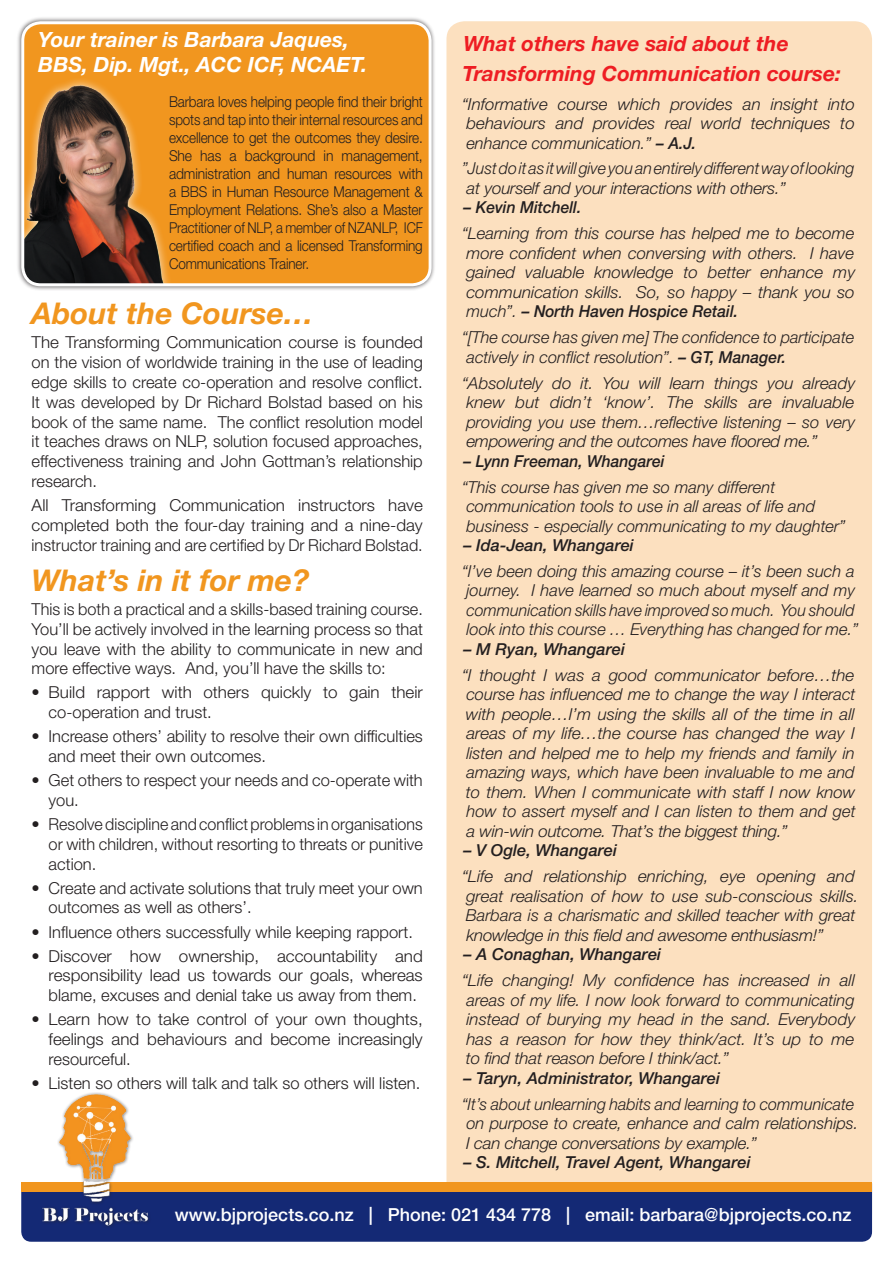
<style>
.page{position:relative;width:893px;height:1263px;background:#fff}
.page>*{position:absolute;margin:0;border:0;box-sizing:border-box;transform-origin:0 0}
.t1{font:italic 700 30px "Helvetica Neue LT Std";color:#f1961f}
.t2{font:italic 700 21px/30px "Helvetica Neue LT Std";color:#ee1d23}
.t3{font:italic 700 21px/25.2px "Helvetica Neue LT Std";color:#fff}
.t4{font:500 18px "Helvetica Neue LT Std";color:#fff}
.t5{font:italic 300 16.5px/19.5px "Helvetica Neue LT Std";color:#231f20}
.t6{font:300 16.5px/19.8px "Helvetica Neue LT Std";color:#231f20;text-align:justify}
.t7{font:italic 500 16.5px "Helvetica Neue LT Std";color:#231f20}
.t8{font:italic 500 16.5px "Helvetica Neue LT Std";color:#231f20;scale:.95 1}
.t9{font:300 15px/18px "Helvetica Neue LT Std";letter-spacing:-.01em;color:#231f20;text-align:justify;scale:.9 1}
.s1{font-weight:500}
</style>
<div class="page">
<div style="left:446px;top:21px;width:426px;height:1209px;background:#fce0bf;border-radius:18px"></div>
<div style="left:21px;top:1192px;width:851px;height:50px;background:#142975"></div>
<div style="left:21px;top:1183px;width:851px;height:9px;background:#f1961f"></div>
<div style="left:17px;top:17px;width:419px;height:274px;background:#231f20;opacity:.69"></div>
<div style="left:23px;top:23px;width:407px;height:262px;background:#f1961f;border-radius:18px"></div>
<img style="left:23px;top:82px;width:146px;height:203px">
<div style="left:21px;top:21px;width:411px;height:265px;border:3px solid #fff;border-radius:18px"></div>
<img style="left:36px;top:1092px;width:119px;height:138px">
<p class="t3" style="left:38px;top:27px;width:331px">Your trainer is Barbara Jaques,<br>BBS, Dip. Mgt., ACC ICF, NCAET.</p>
<p class="t9" style="left:169px;top:93px;width:284px">Barbara loves helping people find their bright spots and tap into their internal resources and excellence to get the outcomes they desire.<br>She has a background in management, administration and human resources with a BBS in Human Resource Management &amp; Employment Relations. She’s also a Master Practitioner of NLP, a member of NZANLP, ICF certified coach and a licensed Transforming Communications Trainer.</p>
<p class="t1" style="left:32px;top:295px;width:284px">About the Course…</p>
<p class="t6" style="left:32px;top:332px;width:393px">The Transforming Communication course is founded on the vision of worldwide training in the use of leading edge skills to create co-operation and resolve conflict.<br>It was developed by Dr Richard Bolstad based on his book of the same name. The conflict resolution model it teaches draws on NLP, solution focused approaches, effectiveness training and John Gottman’s relationship research.</p>
<p class="t6" style="left:32px;top:495px;width:393px">All Transforming Communication instructors have completed both the four-day training and a nine-day instructor training and are certified by Dr Richard Bolstad.</p>
<p class="t1" style="left:32px;top:562px;width:279px">What’s in it for me?</p>
<p class="t6" style="left:32px;top:599px;width:393px">This is both a practical and a skills-based training course.<br>You’ll be actively involved in the learning process so that you leave with the ability to communicate in new and more effective ways. And, you’ll have the skills to:</p>
<p class="t6" style="left:49px;top:682px;width:376px;text-indent:-17px">• Build rapport with others quickly to gain their co-operation and trust.</p>
<p class="t6" style="left:49px;top:726px;width:376px;text-indent:-17px">• Increase others’ ability to resolve their own difficulties and meet their own outcomes.</p>
<p class="t6" style="left:49px;top:770px;width:376px;text-indent:-17px">• Get others to respect your needs and co-operate with you.</p>
<p class="t6" style="left:49px;top:814px;width:376px;text-indent:-17px">• Resolve discipline and conflict problems in organisations or with children, without resorting to threats or punitive action.</p>
<p class="t6" style="left:49px;top:877px;width:376px;text-indent:-17px">• Create and activate solutions that truly meet your own outcomes as well as others’.</p>
<p class="t6" style="left:32px;top:921px;width:383px">• Influence others successfully while keeping rapport.</p>
<p class="t6" style="left:49px;top:945px;width:376px;text-indent:-17px">• Discover how ownership, accountability and responsibility lead us towards our goals, whereas blame, excuses and denial take us away from them.</p>
<p class="t6" style="left:49px;top:1009px;width:376px;text-indent:-17px">• Learn how to take control of your own thoughts, feelings and behaviours and become increasingly resourceful.</p>
<p class="t6" style="left:32px;top:1073px;width:390px">• Listen so others will talk and talk so others will listen.</p>
<p class="t2" style="left:462px;top:28px;width:380px">What others have said about the<br>Transforming Communication course:</p>
<p class="t5" style="left:462px;top:94px;width:395px;text-align:justify">“Informative course which provides an insight into behaviours and provides real world techniques to enhance communication.” <span class="s1">– A.J.</span></p>
<p class="t5" style="left:462px;top:159px;width:394px">”Just do it as it will give you an entirely different way of looking at yourself and your interactions with others.”</p>
<p class="t8" style="left:463px;top:198px;width:126px">– Kevin Mitchell.</p>
<p class="t5" style="left:462px;top:224px;width:395px;text-align:justify">“Learning from this course has helped me to become more confident when conversing with others. I have gained valuable knowledge to better enhance my communication skills. So, so happy – thank you so much”. <span class="s1">– North Haven Hospice Retail.</span></p>
<p class="t5" style="left:462px;top:327px;width:394px">“[The course has given me] The confidence to participate actively in conflict resolution”. <span class="s1">– GT, Manager.</span></p>
<p class="t5" style="left:462px;top:373px;width:395px;text-align:justify">“Absolutely do it. You will learn things you already knew but didn’t ‘know’. The skills are invaluable providing you use them…reflective listening – so very empowering and the outcomes have floored me.”</p>
<p class="t8" style="left:463px;top:451px;width:213px">– Lynn Freeman, Whangarei</p>
<p class="t5" style="left:462px;top:477px;width:385px">“This course has given me so many different communication tools to use in all areas of life and business - especially communicating to my daughter”</p>
<p class="t7" style="left:463px;top:535px;width:172px">– Ida-Jean, Whangarei</p>
<p class="t5" style="left:462px;top:561px;width:398px">“I’ve been doing this amazing course – it’s been such a journey. I have learned so much about myself and my communication skills have improved so much. You should look into this course … Everything has changed for me.”</p>
<p class="t7" style="left:463px;top:639px;width:163px">– M Ryan, Whangarei</p>
<p class="t5" style="left:462px;top:665px;width:395px;text-align:justify">“I thought I was a good communicator before…the course has influenced me to change the way I interact with people…I’m using the skills all of the time in all areas of my life…the course has changed the way I listen and helped me to help my friends and family in amazing ways, which have been invaluable to me and to them. When I communicate with staff I now know how to assert myself and I can listen to them and get a win-win outcome. That’s the biggest thing.”</p>
<p class="t7" style="left:463px;top:841px;width:155px">– V Ogle, Whangarei</p>
<p class="t5" style="left:462px;top:866px;width:398px">“Life and relationship enriching, eye opening and great realisation of how to use sub-conscious skills.<br>Barbara is a charismatic and skilled teacher with great knowledge in this field and awesome enthusiasm!”</p>
<p class="t7" style="left:463px;top:944px;width:199px">– A Conaghan, Whangarei</p>
<p class="t5" style="left:462px;top:970px;width:395px;text-align:justify">“Life changing! My confidence has increased in all areas of my life. I now look forward to communicating instead of burying my head in the sand. Everybody has a reason for how they think/act. It’s up to me to find that reason before I think/act.”</p>
<p class="t7" style="left:463px;top:1068px;width:258px">– Taryn, Administrator, Whangarei</p>
<p class="t5" style="left:462px;top:1094px;width:398px">“It’s about unlearning habits and learning to communicate on purpose to create, enhance and calm relationships.<br>I can change conversations by example.”</p>
<p class="t7" style="left:463px;top:1152px;width:289px">– S. Mitchell, Travel Agent, Whangarei</p>
<p class="t4" style="left:175px;top:1204px;width:678px">www.bjprojects.co.nz | Phone: 021 434 778 | email: barbara@bjprojects.co.nz</p>
</div>
